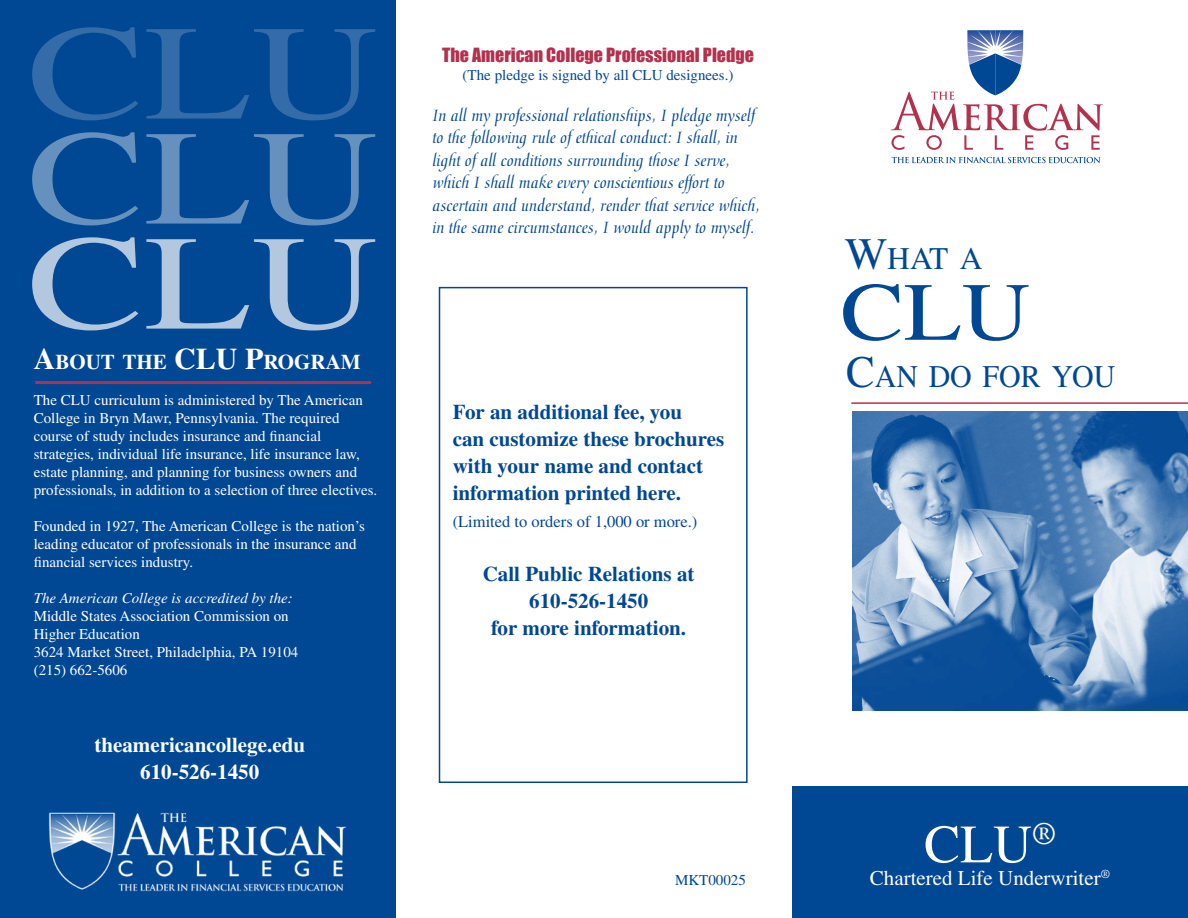
<style>
.page{position:relative;width:1188px;height:918px;background:#fff}
.page>*{position:absolute;margin:0;border:0;box-sizing:border-box;transform-origin:0 0}
.t1{font:135px "Times";color:#336ca9;scale:1.3 1}
.t2{font:135px "Times";color:#6691bf;scale:1.3 1}
.t3{font:135px "Times";color:#b3c8df;scale:1.3 1}
.t4{font:82.5px "Times";color:#004794;scale:1.15 1}
.t5{font:54px "Times";color:#fff}
.t6{font:31.5px "Times";color:#004794;scale:.95 1}
.t7{font:31.5px "Times";color:#004794}
.t8{font:700 21px/27px "Times";color:#004794}
.t9{font:700 21px/27px "Times";color:#fff;text-align:center}
.t10{font:21px "Times";color:#fff}
.t11{font:700 21px "Times";color:#fff}
.t12{font:18px/22.5px "Medici Script";color:#004794}
.t13{font:18px "Impact";color:#b2324e}
.t14{font:16.5px "Times";color:#004794}
.t15{font:15px/18px "Times";color:#fff}
.t16{font:15px "Times";color:#004794}
.t17{font:italic 15px "Times";color:#fff}
.s1{font-size:30px}
.s2{font-size:45px}
</style>
<div class="page">
<img style="left:852px;top:412px;width:336px;height:298px">
<svg style="left:891px;top:30px;width:212px;height:120px"></svg>
<svg style="left:892px;top:157px;width:208px;height:6px"></svg>
<div style="left:792px;top:786px;width:396px;height:132px;background:#004794"></div>
<hr style="left:851px;top:402px;width:337px;height:2px;background:#b2324e">
<div style="left:439px;top:287px;width:309px;height:496px;border:2px solid #004794"></div>
<div style="left:0;top:0;width:396px;height:918px;background:#004794"></div>
<hr style="left:35px;top:381px;width:336px;height:3px;background:#b2324e">
<img style="left:44px;top:798px;width:313px;height:98px">
<h1 class="t1" style="left:27px;top:-3px;width:271px">CLU</h1>
<h1 class="t2" style="left:27px;top:102px;width:271px">CLU</h1>
<h1 class="t3" style="left:27px;top:207px;width:271px">CLU</h1>
<h3 class="t11" style="left:34px;top:350px;width:329px"><span class="s1">A</span>BOUT THE <span class="s1">CLU P</span>ROGRAM</h3>
<p class="t15" style="left:34px;top:391px;width:345px">The CLU curriculum is administered by The American College in Bryn Mawr, Pennsylvania. The required course of study includes insurance and financial strategies, individual life insurance, life insurance law, estate planning, and planning for business owners and professionals, in addition to a selection of three electives.</p>
<p class="t15" style="left:34px;top:517px;width:333px">Founded in 1927, The American College is the nation’s leading educator of professionals in the insurance and financial services industry.</p>
<p class="t17" style="left:34px;top:590px;width:261px">The American College is accredited by the:</p>
<p class="t15" style="left:34px;top:607px;width:266px">Middle States Association Commission on<br>Higher Education<br>3624 Market Street, Philadelphia, PA 19104 (215) 662-5606</p>
<h3 class="t9" style="left:94px;top:731px;width:212px">theamericancollege.edu<br>610-526-1450</h3>
<p class="t13" style="left:442px;top:44px;width:314px">The American College Professional Pledge</p>
<p class="t16" style="left:463px;top:67px;width:272px">(The pledge is signed by all CLU designees.)</p>
<p class="t12" style="left:432px;top:104px;width:329px">In all my professional relationships, I pledge myself to the following rule of ethical conduct: I shall, in light of all conditions surrounding those I serve, which I shall make every conscientious effort to ascertain and understand, render that service which, in the same circumstances, I would apply to myself.</p>
<h3 class="t8" style="left:453px;top:398px;width:273px">For an additional fee, you<br>can customize these brochures with your name and contact information printed here.</h3>
<p class="t14" style="left:453px;top:512px;width:246px">(Limited to orders of 1,000 or more.)</p>
<h3 class="t8" style="left:483px;top:560px;width:213px;text-align:center">Call Public Relations at<br>610-526-1450<br>for more information.</h3>
<p class="t16" style="left:675px;top:871px;width:72px">MKT00025</p>
<h3 class="t7" style="left:845px;top:241px;width:139px"><span class="s2">W</span>HAT A</h3>
<h2 class="t4" style="left:840px;top:266px;width:166px">CLU</h2>
<h3 class="t6" style="left:846px;top:359px;width:285px"><span class="s2">C</span>AN DO FOR YOU</h3>
<h3 class="t5" style="left:924px;top:814px;width:133px">CLU<sup>®</sup></h3>
<h3 class="t10" style="left:870px;top:866px;width:242px">Chartered Life Underwriter<sup>®</sup></h3>
</div>
